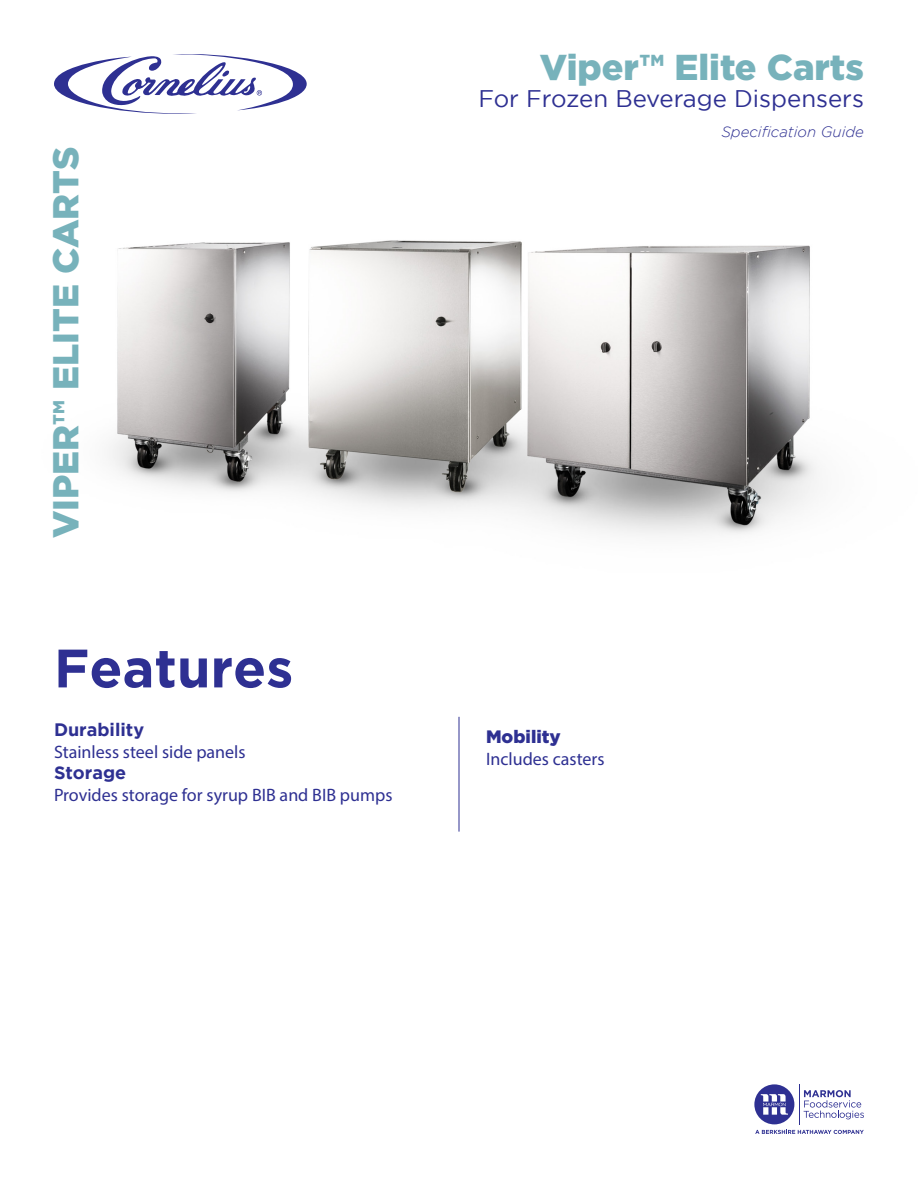
<style>
.page{position:relative;width:918px;height:1188px;background:#fff}
.page>*{position:absolute;margin:0;border:0;box-sizing:border-box;transform-origin:0 0}
.t1{font:700 54px "Gotham";color:#2e3092}
.t2{font:900 36px "Gotham";color:#77b2bb}
.t3{font:24px "Gotham";color:#2e3092}
.Features_Body{font:18px "Myriad Pro";color:#2e3092}
.t4{font:700 18px "Gotham";color:#2e3092}
.Features_Body-2{font:900 18px "Gotham";color:#2e3092}
.t5{font:italic 300 15px "Gotham";color:#2e3092}
</style>
<div class="page">
<img style="left:109px;top:240px;width:755px;height:890px">
<svg style="left:54px;top:54px;width:253px;height:60px"></svg>
<svg style="left:755px;top:1130px;width:109px;height:4px"></svg>
<hr style="left:799px;top:1084px;width:1px;height:40px;background:#2e3092">
<svg style="left:804px;top:1090px;width:60px;height:29px"></svg>
<svg style="left:754px;top:1084px;width:40px;height:40px"></svg>
<hr style="left:459px;top:717px;width:1px;height:115px;background:#2e3092">
<p class="t2" style="left:45px;top:538px;width:393px;rotate:-90deg">VIPER™ ELITE CARTS</p>
<p class="t1" style="left:54px;top:637px;width:241px">Features</p>
<p class="t4" style="left:54px;top:719px;width:92px">Durability</p>
<p class="Features_Body" style="left:54px;top:740px;width:193px">Stainless steel side panels</p>
<p class="t4" style="left:54px;top:762px;width:74px">Storage</p>
<p class="Features_Body" style="left:54px;top:784px;width:340px">Provides storage for syrup BIB and BIB pumps</p>
<p class="t2" style="left:540px;top:47px;width:326px">Viper™ Elite Carts</p>
<p class="t3" style="left:478px;top:85px;width:387px">For Frozen Beverage Dispensers</p>
<p class="t5" style="left:721px;top:123px;width:144px">Specification Guide</p>
<p class="Features_Body-2" style="left:486px;top:727px;width:76px">Mobility</p>
<p class="Features_Body" style="left:486px;top:748px;width:120px">Includes casters</p>
</div>
